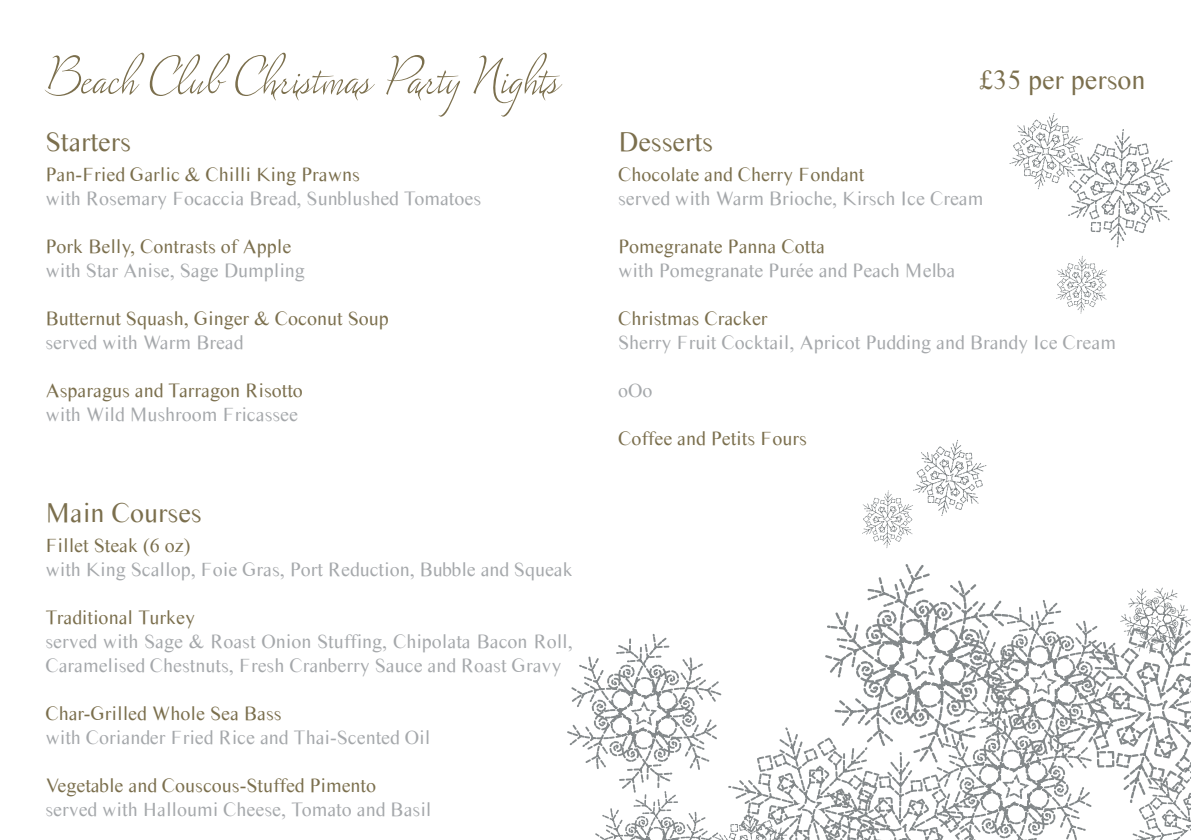
<style>
.page{position:relative;width:1191px;height:840px;background:#fff}
.page>*{position:absolute;margin:0;border:0;box-sizing:border-box;transform-origin:0 0}
.t1{font:56px "Lush Script";color:#7b6f4d}
.t2{font:28px "Times Sans Serif";color:#7b6f4d}
.t3{font:20px/24px "Times Sans Serif";color:#a5a8ab}
.t4{font:20px "Times Sans Serif";color:#7b6f4d}
</style>
<div class="page">
<svg style="left:567px;top:564px;width:624px;height:275px"></svg>
<svg style="left:1009px;top:113px;width:163px;height:134px"></svg>
<svg style="left:1056px;top:256px;width:51px;height:57px"></svg>
<svg style="left:862px;top:440px;width:124px;height:108px"></svg>
<h1 class="t1" style="left:45px;top:41px;width:517px">Beach Club Christmas Party Nights</h1>
<h2 class="t2" style="left:45px;top:123px;width:87px">Starters</h2>
<p class="t4" style="left:45px;top:160px;width:316px">Pan-Fried Garlic &amp; Chilli King Prawns</p>
<p class="t3" style="left:45px;top:186px;width:437px">with Rosemary Focaccia Bread, Sunblushed Tomatoes</p>
<p class="t4" style="left:45px;top:232px;width:247px">Pork Belly, Contrasts of Apple</p>
<p class="t3" style="left:45px;top:258px;width:261px">with Star Anise, Sage Dumpling</p>
<p class="t4" style="left:45px;top:304px;width:345px">Butternut Squash, Ginger &amp; Coconut Soup</p>
<p class="t3" style="left:45px;top:330px;width:199px">served with Warm Bread</p>
<p class="t4" style="left:45px;top:376px;width:259px">Asparagus and Tarragon Risotto</p>
<p class="t3" style="left:45px;top:402px;width:254px">with Wild Mushroom Fricassee</p>
<h2 class="t2" style="left:45px;top:493px;width:158px">Main Courses</h2>
<p class="t4" style="left:45px;top:531px;width:146px">Fillet Steak (6 oz)</p>
<p class="t3" style="left:45px;top:556px;width:529px">with King Scallop, Foie Gras, Port Reduction, Bubble and Squeak</p>
<p class="t4" style="left:45px;top:603px;width:151px">Traditional Turkey</p>
<p class="t3" style="left:45px;top:628px;width:529px">served with Sage &amp; Roast Onion Stuffing, Chipolata Bacon Roll,<br>Caramelised Chestnuts, Fresh Cranberry Sauce and Roast Gravy</p>
<p class="t4" style="left:45px;top:699px;width:238px">Char-Grilled Whole Sea Bass</p>
<p class="t3" style="left:45px;top:724px;width:386px">with Coriander Fried Rice and Thai-Scented Oil</p>
<p class="t4" style="left:45px;top:771px;width:332px">Vegetable and Couscous-Stuffed Pimento</p>
<p class="t3" style="left:45px;top:796px;width:387px">served with Halloumi Cheese, Tomato and Basil</p>
<h2 class="t2" style="left:979px;top:61px;width:168px">£35 per person</h2>
<h2 class="t2" style="left:618px;top:123px;width:96px">Desserts</h2>
<p class="t4" style="left:618px;top:160px;width:248px">Chocolate and Cherry Fondant</p>
<p class="t3" style="left:618px;top:186px;width:367px">served with Warm Brioche, Kirsch Ice Cream</p>
<p class="t4" style="left:618px;top:232px;width:208px">Pomegranate Panna Cotta</p>
<p class="t3" style="left:618px;top:258px;width:339px">with Pomegranate Purée and Peach Melba</p>
<p class="t4" style="left:618px;top:304px;width:151px">Christmas Cracker</p>
<p class="t3" style="left:618px;top:330px;width:499px">Sherry Fruit Cocktail, Apricot Pudding and Brandy Ice Cream</p>
<p class="t3" style="left:618px;top:378px;width:36px">oOo</p>
<p class="t4" style="left:618px;top:424px;width:190px">Coffee and Petits Fours</p>
</div>
